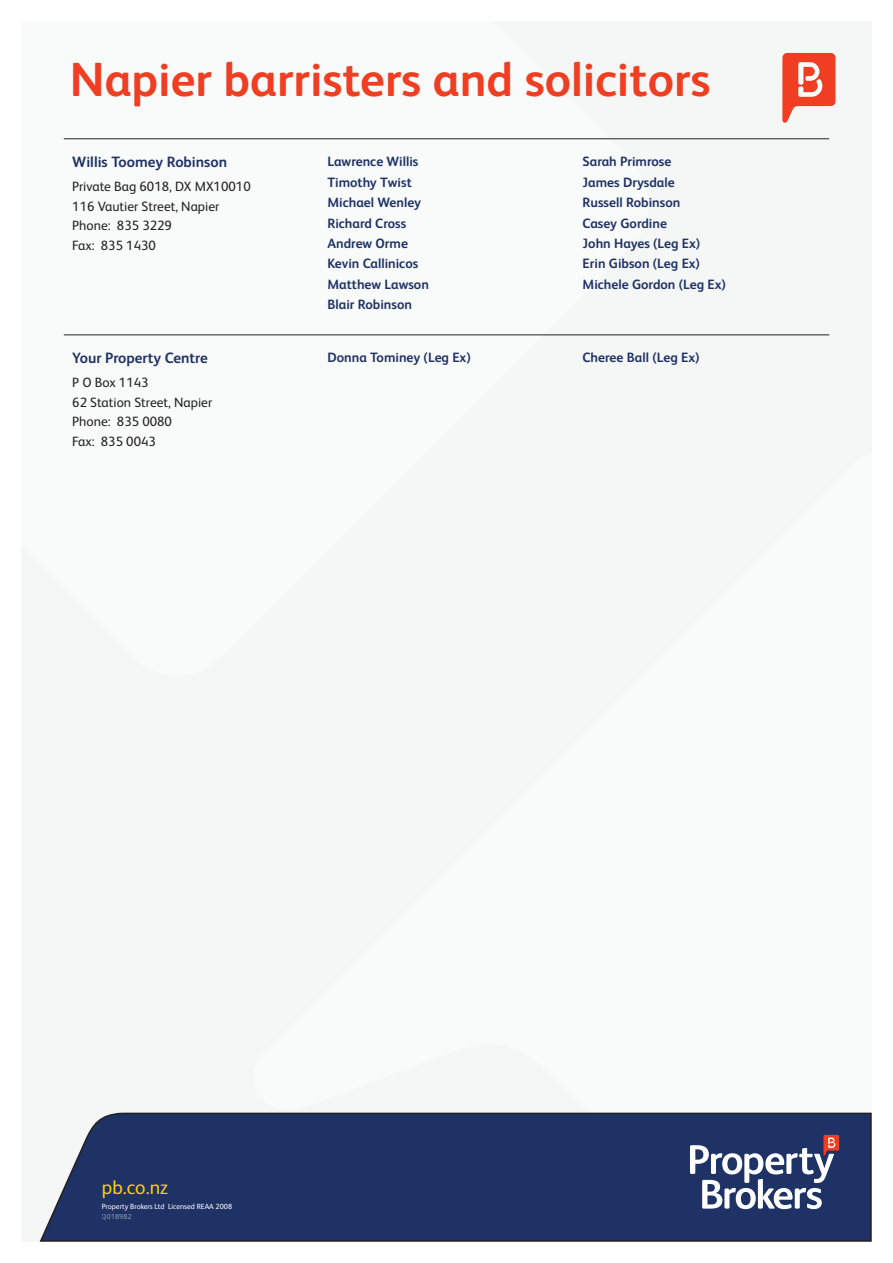
<style>
.page{position:relative;width:893px;height:1263px;background:#fff}
.page>*{position:absolute;margin:0;border:0;box-sizing:border-box;transform-origin:0 0}
.t1{font:700 48px "FS Albert";color:#ef3e22}
.t2{font:19.5px "FS Albert";color:#fcd008}
.t3{font:700 15px "FS Albert";color:#1e3265}
.t4{font:700 13.5px/20.4px "FS Albert";color:#1e3265}
.t5{font:13.5px/19.5px "FS Albert";color:#231f20}
.t6{font:7.5px/10.1px "FS Albert";color:#fff}
</style>
<div class="page">
<div style="left:21px;top:21px;width:851px;height:1221px;background:#f5f7f7"></div>
<svg style="left:782px;top:53px;width:53px;height:70px"></svg>
<svg style="left:39px;top:1112px;width:833px;height:130px;background:#283b6a"></svg>
<svg style="left:690px;top:1135px;width:149px;height:74px"></svg>
<hr style="left:64px;top:335px;width:255px;height:1px;background:#231f20">
<hr style="left:319px;top:335px;width:255px;height:1px;background:#231f20">
<hr style="left:574px;top:335px;width:255px;height:1px;background:#231f20">
<hr style="left:64px;top:139px;width:255px;height:1px;background:#231f20">
<hr style="left:319px;top:139px;width:255px;height:1px;background:#231f20">
<hr style="left:574px;top:139px;width:255px;height:1px;background:#231f20">
<h1 class="t1" style="left:70px;top:47px;width:642px">Napier barristers and solicitors</h1>
<p class="t3" style="left:72px;top:152px;width:156px">Willis Toomey Robinson</p>
<p class="t5" style="left:72px;top:176px;width:180px">Private Bag 6018, DX MX10010<br>116 Vautier Street, Napier<br>Phone: 835 3229<br>Fax: 835 1430</p>
<p class="t3" style="left:72px;top:348px;width:137px">Your Property Centre</p>
<p class="t5" style="left:72px;top:372px;width:141px">P O Box 1143<br>62 Station Street, Napier<br>Phone: 835 0080<br>Fax: 835 0043</p>
<p class="t4" style="left:327px;top:151px;width:103px">Lawrence Willis<br>Timothy Twist<br>Michael Wenley<br>Richard Cross<br>Andrew Orme<br>Kevin Callinicos<br>Matthew Lawson<br>Blair Robinson</p>
<p class="t4" style="left:583px;top:151px;width:145px">Sarah Primrose<br>James Drysdale<br>Russell Robinson<br>Casey Gordine<br>John Hayes (Leg Ex)<br>Erin Gibson (Leg Ex)<br>Michele Gordon (Leg Ex)</p>
<p class="t4" style="left:327px;top:347px;width:145px">Donna Tominey (Leg Ex)</p>
<p class="t4" style="left:583px;top:347px;width:118px">Cheree Ball (Leg Ex)</p>
<h2 class="t2" style="left:102px;top:1174px;width:68px">pb.co.nz</h2>
<p class="t6" style="left:102px;top:1201px;width:132px">Property Brokers Ltd Licensed REAA 2008<br>Q018982</p>
</div>
